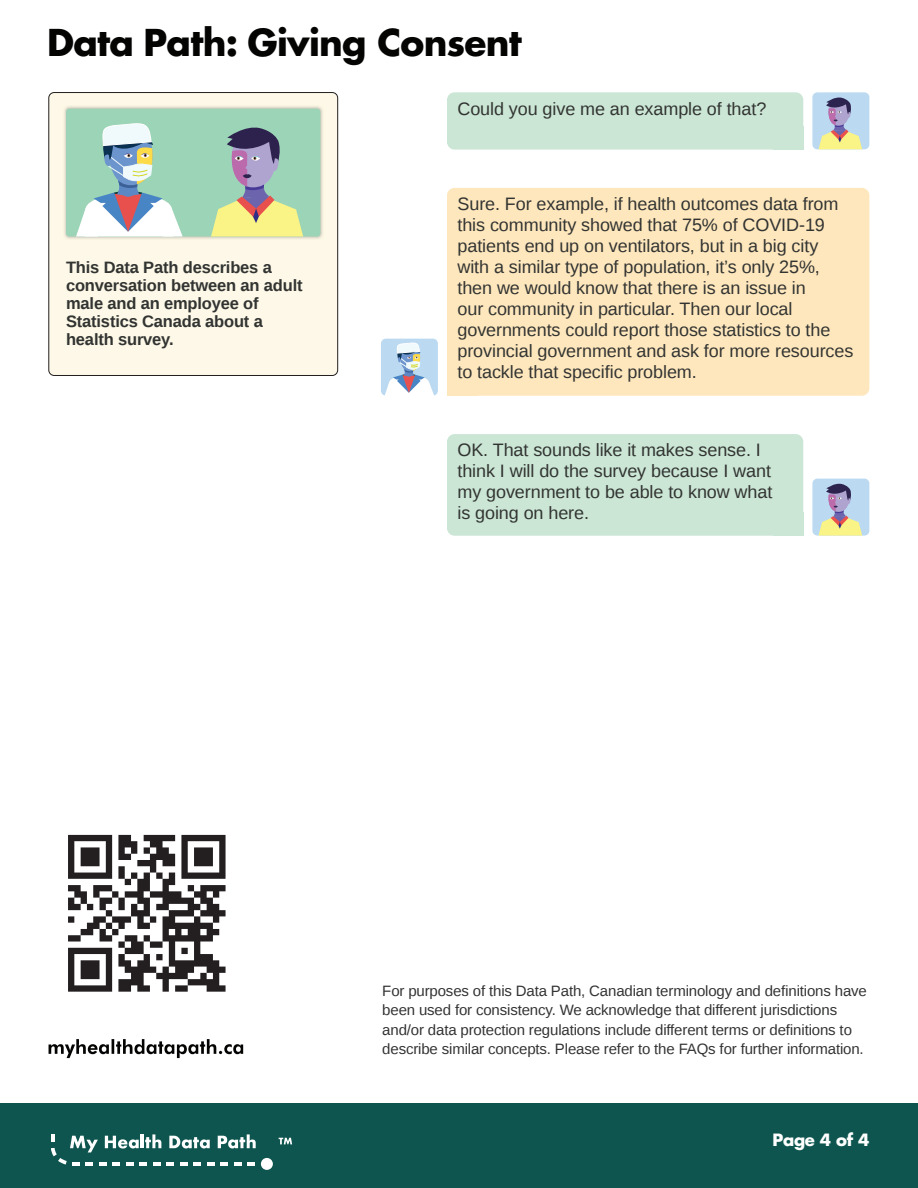
<style>
.page{position:relative;width:918px;height:1188px;background:#fff}
.page>*{position:absolute;margin:0;border:0;box-sizing:border-box;transform-origin:0 0}
.t1{font:700 36px "Futura";letter-spacing:-.02em;color:#040503}
.t2{font:18px/21px "Ascender Sans";letter-spacing:-.005em;color:#323432}
.t3{font:700 16.5px/18px "Ascender Sans";letter-spacing:-.01em;color:#323432}
.t4{font:700 16.5px "Futura";letter-spacing:-.02em;color:#fff}
.t5{font:15px/19.5px "Ascender Sans";letter-spacing:-.01em;color:#323432}
</style>
<div class="page">
<div style="left:0;top:1104px;width:918px;height:84px;background:#0e5550"></div>
<svg style="left:49px;top:1039px;width:194px;height:19px"></svg>
<img style="left:68px;top:834px;width:158px;height:158px">
<svg style="left:279px;top:1138px;width:13px;height:6px"></svg>
<svg style="left:51px;top:1134px;width:205px;height:32px"></svg>
<div style="left:261px;top:1158px;width:12px;height:12px;background:#fff;border-radius:50%"></div>
<div style="left:49px;top:93px;width:289px;height:282px;background:#fdf8e7;border-radius:5px"></div>
<div style="left:49px;top:92px;width:289px;height:284px;border:1px solid #231f20;border-radius:5px"></div>
<div style="left:447px;top:92px;width:356px;height:58px;background:#cbe6d5;border-radius:8px"></div>
<div style="left:447px;top:434px;width:356px;height:102px;background:#cbe6d5;border-radius:8px"></div>
<div style="left:773px;top:126px;width:30px;height:24px;background:#cbe6d5"></div>
<div style="left:773px;top:512px;width:30px;height:24px;background:#cbe6d5"></div>
<div style="left:812px;top:92px;width:57px;height:57px;background:#bbdaf2;border-radius:5px"></div>
<svg style="left:819px;top:97px;width:43px;height:52px"></svg>
<div style="left:812px;top:479px;width:57px;height:57px;background:#bbdaf2;border-radius:5px"></div>
<svg style="left:819px;top:483px;width:43px;height:53px"></svg>
<div style="left:447px;top:188px;width:422px;height:208px;background:#fee7bd;border-radius:8px"></div>
<div style="left:447px;top:372px;width:30px;height:24px;background:#fee7bd"></div>
<div style="left:381px;top:339px;width:57px;height:57px;background:#bbdaf2;border-radius:5px"></div>
<svg style="left:384px;top:342px;width:51px;height:54px"></svg>
<img style="left:64px;top:106px;width:259px;height:133px">
<svg style="left:66px;top:109px;width:254px;height:128px;background:#a9c9b5"></svg>
<h1 class="t1" style="left:47px;top:18px;width:476px">Data Path: Giving Consent</h1>
<p class="t3" style="left:66px;top:257px;width:238px">This Data Path describes a conversation between an adult male and an employee of<br>Statistics Canada about a health survey.</p>
<p class="t2" style="left:458px;top:98px;width:310px">Could you give me an example of that?</p>
<p class="t2" style="left:458px;top:194px;width:397px">Sure. For example, if health outcomes data from this community showed that 75% of COVID-19 patients end up on ventilators, but in a big city with a similar type of population, it’s only 25%, then we would know that there is an issue in<br>our community in particular. Then our local governments could report those statistics to the provincial government and ask for more resources to tackle that specific problem.</p>
<p class="t2" style="left:458px;top:440px;width:316px">OK. That sounds like it makes sense. I think I will do the survey because I want my government to be able to know what is going on here.</p>
<p class="t5" style="left:382px;top:981px;width:486px">For purposes of this Data Path, Canadian terminology and definitions have been used for consistency. We acknowledge that different jurisdictions and/or data protection regulations include different terms or definitions to describe similar concepts. Please refer to the FAQs for further information.</p>
<p class="t4" style="left:773px;top:1129px;width:98px">Page 4 of 4</p>
</div>
